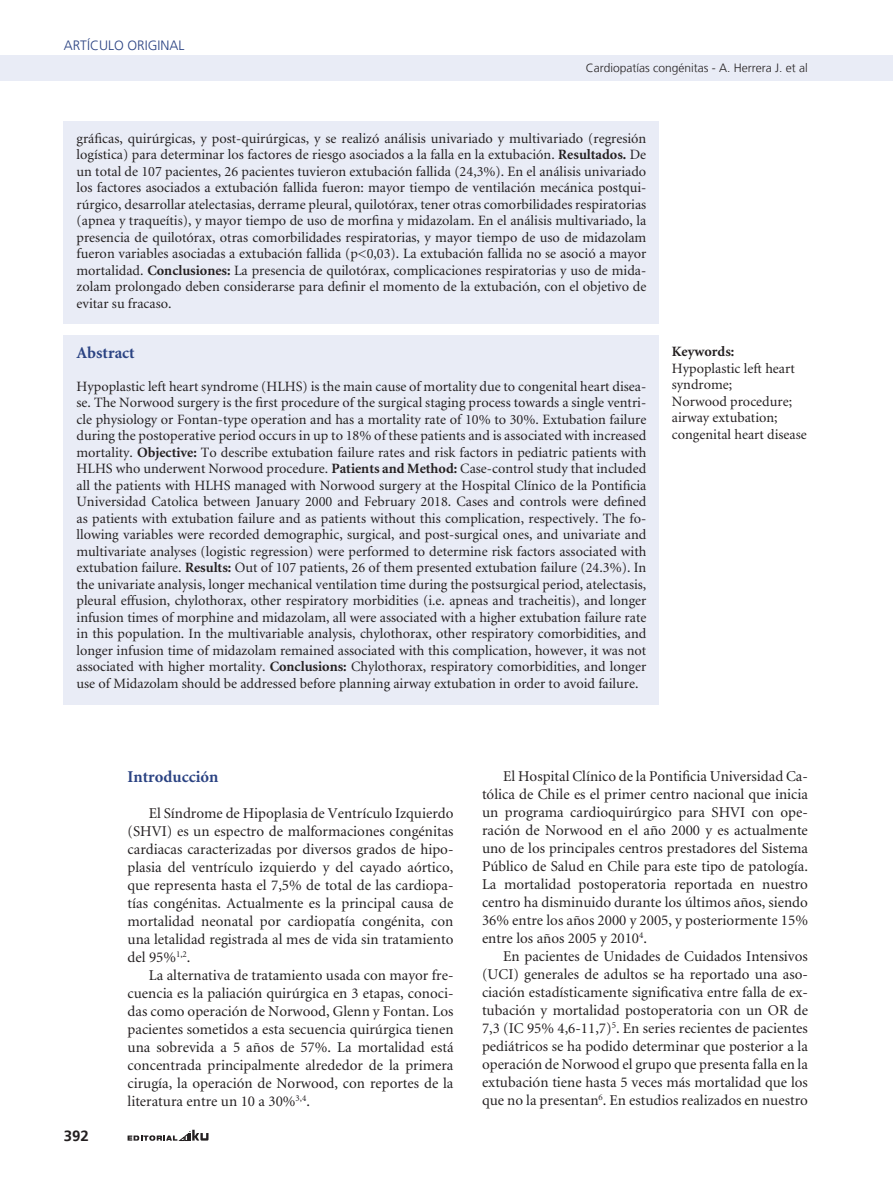
<style>
.page{position:relative;width:893px;height:1191px;background:#fff}
.page>*{position:absolute;margin:0;border:0;box-sizing:border-box;transform-origin:0 0}
.t1{font:700 16.5px "Minion";color:#2a4282}
.t2{font:15px/18px "Minion";color:#231f20;text-align:justify}
.t3{font:700 15px "Frutiger LT";color:#231f20}
.t4{font:14.25px/16.5px "Minion";color:#231f20;text-align:justify}
.t5{font:700 14.25px "Minion";color:#231f20}
.t6{font:300 13.5px "Frutiger LT";color:#2a4282}
.t7{font:300 12px "Frutiger LT";color:#231f20}
.s1{font-weight:700}
</style>
<div class="page">
<div style="left:0;top:55px;width:893px;height:26px;background:#e9ecf6"></div>
<svg style="left:128px;top:1129px;width:81px;height:11px"></svg>
<div style="left:64px;top:121px;width:595px;height:203px;background:#e9ecf6"></div>
<div style="left:64px;top:335px;width:595px;height:369px;background:#e9ecf6"></div>
<p class="t6" style="left:64px;top:38px;width:122px">Artículo Original</p>
<p class="t7" style="left:586px;top:61px;width:224px">Cardiopatías congénitas - A. Herrera J. et al</p>
<p class="t4" style="left:77px;top:130px;width:571px">gráficas, quirúrgicas, y post-quirúrgicas, y se realizó análisis univariado y multivariado (regresión logística) para determinar los factores de riesgo asociados a la falla en la extubación. <span class="s1">Resultados.</span> De un total de 107 pacientes, 26 pacientes tuvieron extubación fallida (24,3%). En el análisis univariado los factores asociados a extubación fallida fueron: mayor tiempo de ventilación mecánica postqui&shy;rúrgico, desarrollar atelectasias, derrame pleural, quilotórax, tener otras comorbilidades respiratorias (apnea y traqueítis), y mayor tiempo de uso de morfina y midazolam. En el análisis multivariado, la presencia de quilotórax, otras comorbilidades respiratorias, y mayor tiempo de uso de midazolam fueron variables asociadas a extubación fallida (p&lt;0,03). La extubación fallida no se asoció a mayor mortalidad. <span class="s1">Conclusiones:</span> La presencia de quilotórax, complicaciones respiratorias y uso de mida&shy;zolam prolongado deben considerarse para definir el momento de la extubación, con el objetivo de evitar su fracaso.</p>
<p class="t1" style="left:77px;top:344px;width:60px">Abstract</p>
<p class="t4" style="left:77px;top:378px;width:571px">Hypoplastic left heart syndrome (HLHS) is the main cause of mortality due to congenital heart disea&shy;se. The Norwood surgery is the first procedure of the surgical staging process towards a single ventri&shy;cle physiology or Fontan-type operation and has a mortality rate of 10% to 30%. Extubation failure during the postoperative period occurs in up to 18% of these patients and is associated with increased mortality. <span class="s1">Objective:</span> To describe extubation failure rates and risk factors in pediatric patients with HLHS who underwent Norwood procedure. <span class="s1">Patients and Method:</span> Case-control study that included all the patients with HLHS managed with Norwood surgery at the Hospital Clínico de la Pontificia Universidad Catolica between January 2000 and February 2018. Cases and controls were defined as patients with extubation failure and as patients without this complication, respectively. The fo&shy;llowing variables were recorded demographic, surgical, and post-surgical ones, and univariate and multivariate analyses (logistic regression) were performed to determine risk factors associated with extubation failure. <span class="s1">Results:</span> Out of 107 patients, 26 of them presented extubation failure (24.3%). In the univariate analysis, longer mechanical ventilation time during the postsurgical period, atelectasis, pleural effusion, chylothorax, other respiratory morbidities (i.e. apneas and tracheitis), and longer infusion times of morphine and midazolam, all were associated with a higher extubation failure rate in this population. In the multivariable analysis, chylothorax, other respiratory comorbidities, and longer infusion time of midazolam remained associated with this complication, however, it was not associated with higher mortality. <span class="s1">Conclusions:</span> Chylothorax, respiratory comorbidities, and longer use of Midazolam should be addressed before planning airway extubation in order to avoid failure.</p>
<p class="t5" style="left:672px;top:344px;width:64px">Keywords:</p>
<p class="t4" style="left:672px;top:360px;width:136px;text-align:left">Hypoplastic left heart syndrome;<br>Norwood procedure; airway extubation; congenital heart disease</p>
<p class="t3" style="left:64px;top:1127px;width:27px">392</p>
<p class="t1" style="left:128px;top:768px;width:92px">Introducción</p>
<p class="t2" style="left:128px;top:804px;width:327px;text-indent:21px">El Síndrome de Hipoplasia de Ventrículo Izquierdo (SHVI) es un espectro de malformaciones congénitas cardiacas caracterizadas por diversos grados de hipo&shy;plasia del ventrículo izquierdo y del cayado aórtico, que representa hasta el 7,5% de total de las cardiopa&shy;tías congénitas. Actualmente es la principal causa de mortalidad neonatal por cardiopatía congénita, con una letalidad registrada al mes de vida sin tratamiento del 95%<sup>1,2</sup>.</p>
<p class="t2" style="left:128px;top:966px;width:327px;text-indent:21px">La alternativa de tratamiento usada con mayor fre&shy;cuencia es la paliación quirúrgica en 3 etapas, conoci&shy;das como operación de Norwood, Glenn y Fontan. Los pacientes sometidos a esta secuencia quirúrgica tienen una sobrevida a 5 años de 57%. La mortalidad está concentrada principalmente alrededor de la primera cirugía, la operación de Norwood, con reportes de la literatura entre un 10 a 30%<sup>3,4</sup>.</p>
<p class="t2" style="left:482px;top:767px;width:327px;text-indent:21px">El Hospital Clínico de la Pontificia Universidad Ca&shy;tólica de Chile es el primer centro nacional que inicia un programa cardioquirúrgico para SHVI con ope&shy;ración de Norwood en el año 2000 y es actualmente uno de los principales centros prestadores del Sistema Público de Salud en Chile para este tipo de patología.<br>La mortalidad postoperatoria reportada en nuestro centro ha disminuido durante los últimos años, siendo 36% entre los años 2000 y 2005, y posteriormente 15% entre los años 2005 y 2010<sup>4</sup>.</p>
<p class="t2" style="left:482px;top:947px;width:327px;text-indent:21px">En pacientes de Unidades de Cuidados Intensivos (UCI) generales de adultos se ha reportado una aso&shy;ciación estadísticamente significativa entre falla de ex&shy;tubación y mortalidad postoperatoria con un OR de 7,3 (IC 95% 4,6-11,7)<sup>5</sup>. En series recientes de pacientes pediátricos se ha podido determinar que posterior a la operación de Norwood el grupo que presenta falla en la extubación tiene hasta 5 veces más mortalidad que los que no la presentan<sup>6</sup>. En estudios realizados en nuestro</p>
</div>
